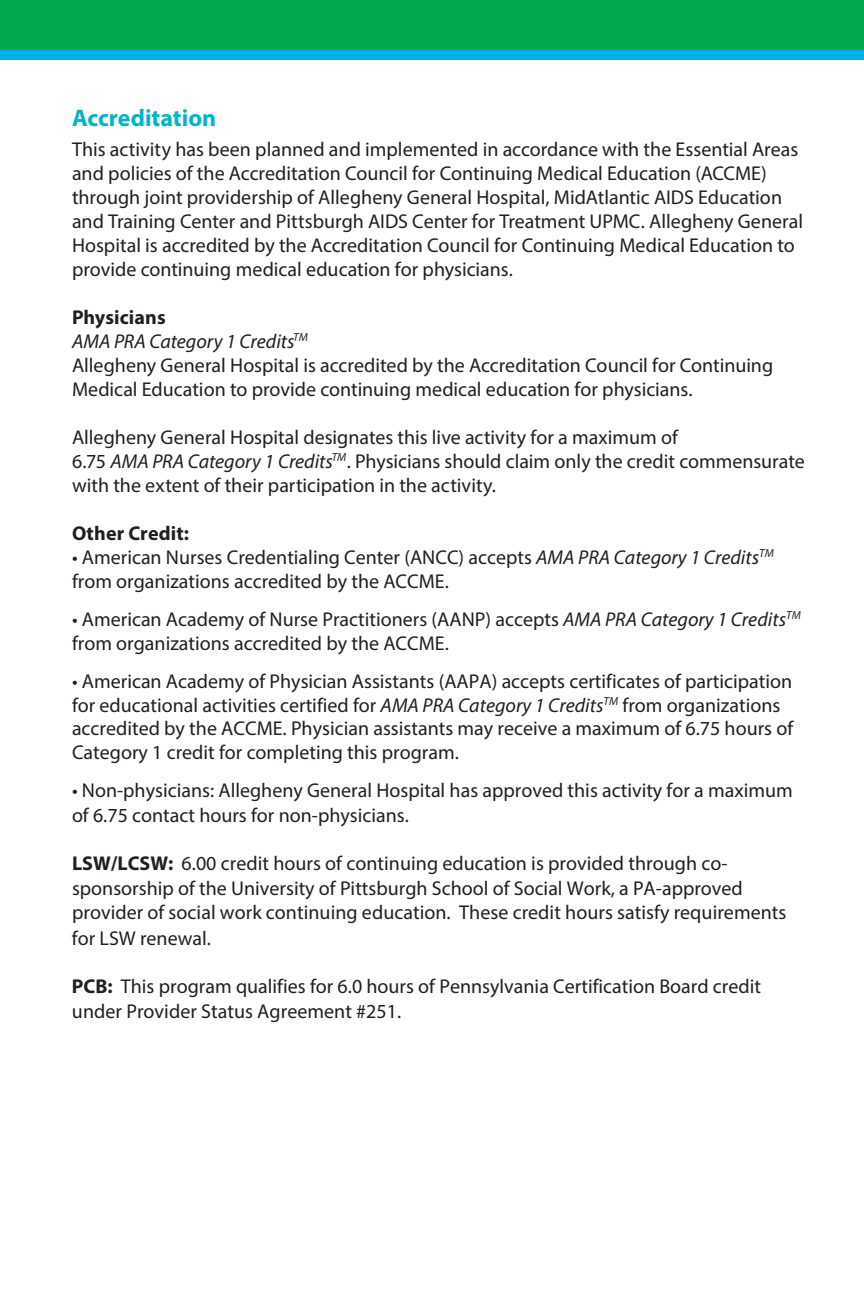
<style>
.page{position:relative;width:864px;height:1296px;background:#fff}
.page>*{position:absolute;margin:0;border:0;box-sizing:border-box;transform-origin:0 0}
.Body_Text_Subheads{font:700 24px "Myriad Pro";color:#00b5cb}
.Black_Body_Text_Subh{font:20px/23.8px "Myriad Pro";color:#231f20}
.Body_Text{font:20px/24px "Myriad Pro";color:#231f20}
.Body_Text-2{font:italic 20px "Myriad Pro";color:#231f20}
.Black_Body_Text_Subh-2{font:700 20px "Myriad Pro";letter-spacing:.005em;color:#231f20}
.s1{font-style:italic}
.s2{font-weight:700}
</style>
<div class="page">
<div style="left:0;top:0;width:864px;height:50px;background:#00a94e"></div>
<div style="left:0;top:50px;width:864px;height:10px;background:#00aeef"></div>
<p class="Body_Text_Subheads" style="left:72px;top:102px;width:146px">Accreditation</p>
<p class="Body_Text" style="left:72px;top:137px;width:733px">This activity has been planned and implemented in accordance with the Essential Areas and policies of the Accreditation Council for Continuing Medical Education (ACCME) through joint providership of Allegheny General Hospital, MidAtlantic AIDS Education and Training Center and Pittsburgh AIDS Center for Treatment UPMC. Allegheny General Hospital is accredited by the Accreditation Council for Continuing Medical Education to provide continuing medical education for physicians.</p>
<p class="Black_Body_Text_Subh-2" style="left:72px;top:304px;width:95px">Physicians</p>
<p class="Body_Text-2" style="left:72px;top:329px;width:237px">AMA PRA Category 1 Credits<sup>TM</sup></p>
<p class="Body_Text" style="left:72px;top:353px;width:703px">Allegheny General Hospital is accredited by the Accreditation Council for Continuing<br>Medical Education to provide continuing medical education for physicians.</p>
<p class="Body_Text" style="left:72px;top:425px;width:734px">Allegheny General Hospital designates this live activity for a maximum of<br>6.75 <span class="s1">AMA PRA Category 1 Credits</span><sup>TM</sup>. Physicians should claim only the credit commensurate with the extent of their participation in the activity.</p>
<p class="Black_Body_Text_Subh-2" style="left:72px;top:520px;width:119px">Other Credit:</p>
<p class="Black_Body_Text_Subh" style="left:72px;top:545px;width:703px">• American Nurses Credentialing Center (ANCC) accepts <span class="s1">AMA PRA Category 1 Credits</span><sup>TM </sup>from organizations accredited by the ACCME.</p>
<p class="Black_Body_Text_Subh" style="left:72px;top:607px;width:730px">• American Academy of Nurse Practitioners (AANP) accepts <span class="s1">AMA PRA Category 1 Credits</span><sup>TM </sup>from organizations accredited by the ACCME.</p>
<p class="Black_Body_Text_Subh" style="left:72px;top:669px;width:723px">• American Academy of Physician Assistants (AAPA) accepts certificates of participation for educational activities certified for <span class="s1">AMA PRA Category 1 Credits</span><sup>TM</sup> from organizations accredited by the ACCME. Physician assistants may receive a maximum of 6.75 hours of Category 1 credit for completing this program.</p>
<p class="Black_Body_Text_Subh" style="left:72px;top:777px;width:722px;line-height:25.2px">• Non-physicians: Allegheny General Hospital has approved this activity for a maximum of 6.75 contact hours for non-physicians.</p>
<p class="Black_Body_Text_Subh" style="left:72px;top:851px;width:716px;line-height:24.8px"><span class="s2">LSW/LCSW:</span> 6.00 credit hours of continuing education is provided through co&shy;sponsorship of the University of Pittsburgh School of Social Work, a PA-approved provider of social work continuing education. These credit hours satisfy requirements for LSW renewal.</p>
<p class="Black_Body_Text_Subh" style="left:72px;top:974px;width:691px;line-height:25px"><span class="s2">PCB:</span> This program qualifies for 6.0 hours of Pennsylvania Certification Board credit under Provider Status Agreement #251.</p>
</div>
